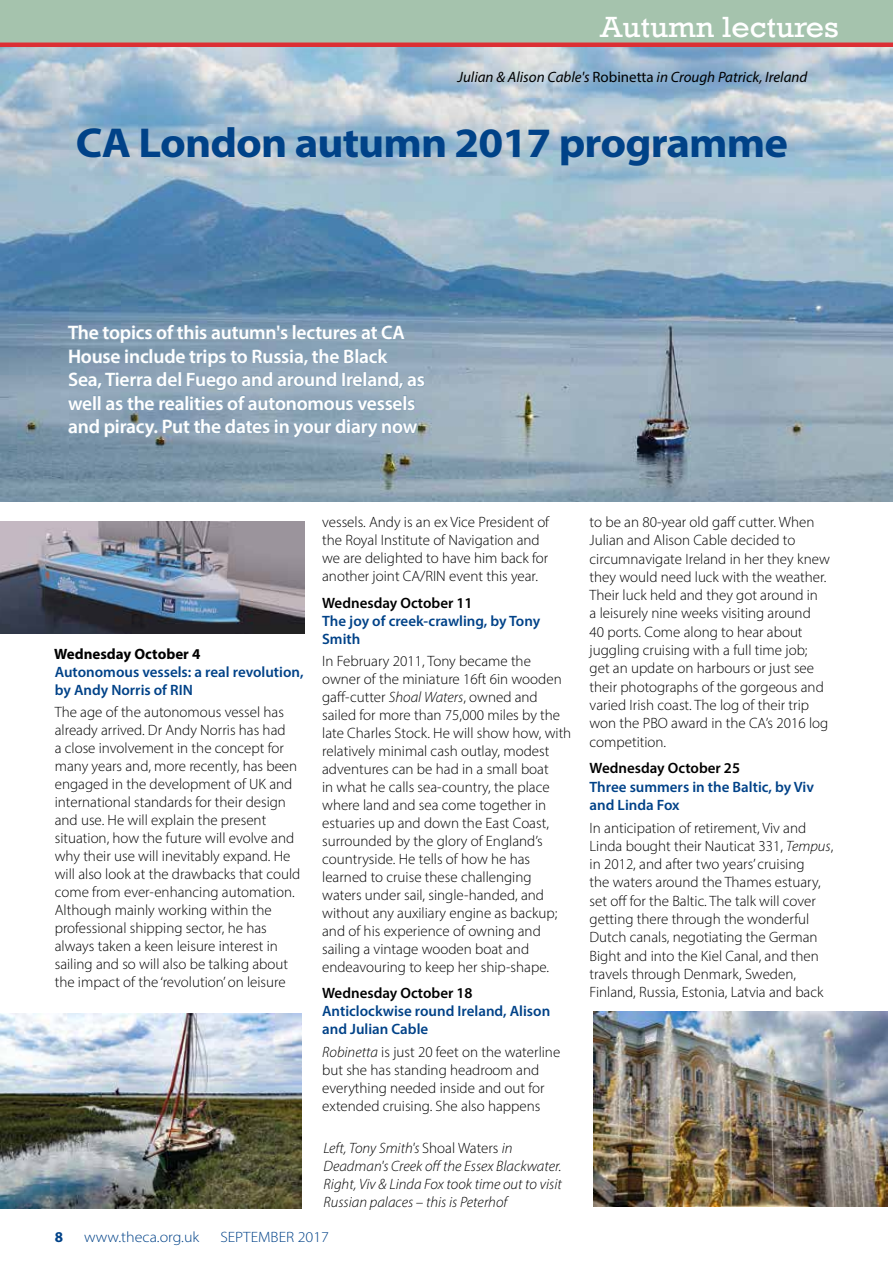
<style>
.page{position:relative;width:893px;height:1263px;background:#fff}
.page>*{position:absolute;margin:0;border:0;box-sizing:border-box;transform-origin:0 0}
.t1{font:700 42px "Myriad Pro";letter-spacing:-.02em;color:#004288;scale:1.07 1}
.t2{font:30px "Rockwell";color:#fff;scale:1.07 1}
.t3{font:600 19.5px/23.4px "Myriad Pro";letter-spacing:-.01em;color:#fff}
.t4{font:300 15px/18px "Myriad Pro";color:#000}
.t5{font:600 15px/18px "Myriad Pro";color:#004288}
.t6{font:italic 300 15px/18px "Myriad Pro";color:#000}
.t7{font:600 15px "Myriad Pro";color:#000}
.t8{font:italic 15px "Myriad Pro";color:#000}
.t9{font:300 15px "Myriad Pro";color:#004288;scale:1.07 1}
.t10{font:700 15px "Myriad Pro";color:#000}
.t11{font:700 15px "Myriad Pro";color:#004288}
.s1{font-style:normal}
.s2{font-style:italic}
</style>
<div class="page">
<img style="left:0;top:47px;width:893px;height:455px">
<svg style="left:66px;top:300px;width:360px;height:163px;background:#829db2"></svg>
<div style="left:0;top:0;width:893px;height:43px;background:#a5c3ad"></div>
<img style="left:0;top:521px;width:304px;height:113px">
<img style="left:0;top:1014px;width:301px;height:195px">
<img style="left:594px;top:1011px;width:293px;height:196px">
<hr style="left:0;top:43px;width:893px;height:4px;background:#dc2f34">
<h2 class="t2" style="left:600px;top:9px;width:225px">Autumn lectures</h2>
<p class="t8" style="left:458px;top:68px;width:351px">Julian &amp; Alison Cable's <span class="s1">Robinetta</span> in Crough Patrick, Ireland</p>
<h1 class="t1" style="left:76px;top:115px;width:667px">CA London autumn 2017 programme</h1>
<h3 class="t3" style="left:68px;top:321px;width:358px">The topics of this autumn's lectures at CA House include trips to Russia, the Black Sea, Tierra del Fuego and around Ireland, as well as the realities of autonomous vessels and piracy. Put the dates in your diary now</h3>
<p class="t10" style="left:54px;top:644px;width:148px">Wednesday October 4</p>
<p class="t5" style="left:55px;top:662px;width:250px">Autonomous vessels: a real revolution, by Andy Norris of RIN</p>
<p class="t4" style="left:55px;top:703px;width:247px">The age of the autonomous vessel has already arrived. Dr Andy Norris has had<br>a close involvement in the concept for many years and, more recently, has been engaged in the development of UK and international standards for their design and use. He will explain the present situation, how the future will evolve and why their use will inevitably expand. He will also look at the drawbacks that could come from ever-enhancing automation.<br>Although mainly working within the professional shipping sector, he has always taken a keen leisure interest in sailing and so will also be talking about the impact of the ‘revolution’ on leisure</p>
<p class="t4" style="left:322px;top:513px;width:229px">vessels. Andy is an ex Vice President of the Royal Institute of Navigation and we are delighted to have him back for another joint CA/RIN event this year.</p>
<p class="t7" style="left:322px;top:593px;width:152px">Wednesday October 11</p>
<p class="t5" style="left:322px;top:611px;width:220px">The joy of creek-crawling, by Tony<br>Smith</p>
<p class="t4" style="left:322px;top:652px;width:251px">In February 2011, Tony became the owner of the miniature 16ft 6in wooden gaff-cutter <span class="s2">Shoal Waters</span>, owned and sailed for more than 75,000 miles by the late Charles Stock. He will show how, with relatively minimal cash outlay, modest adventures can be had in a small boat<br>in what he calls sea-country, the place where land and sea come together in estuaries up and down the East Coast, surrounded by the glory of England’s countryside. He tells of how he has learned to cruise these challenging waters under sail, single-handed, and without any auxiliary engine as backup; and of his experience of owning and sailing a vintage wooden boat and endeavouring to keep her ship-shape.</p>
<p class="t7" style="left:322px;top:984px;width:152px">Wednesday October 18</p>
<p class="t5" style="left:322px;top:1002px;width:230px">Anticlockwise round Ireland, Alison and Julian Cable</p>
<p class="t4" style="left:322px;top:1042px;width:240px"><span class="s2">Robinetta</span> is just 20 feet on the waterline but she has standing headroom and everything needed inside and out for extended cruising. She also happens</p>
<p class="t6" style="left:323px;top:1138px;width:240px">Left, Tony Smith's <span class="s1">Shoal Waters</span> in Deadman's Creek off the Essex Blackwater.<br>Right, Viv &amp; Linda Fox took time out to visit Russian palaces – this is Peterhof</p>
<p class="t11" style="left:55px;top:1227px;width:10px">8</p>
<p class="t9" style="left:84px;top:1227px;width:109px">www.theca.org.uk</p>
<p class="t9" style="left:220px;top:1227px;width:103px">SEPTEMBER 2017</p>
<p class="t4" style="left:590px;top:513px;width:242px">to be an 80-year old gaff cutter. When Julian and Alison Cable decided to circumnavigate Ireland in her they knew they would need luck with the weather.<br>Their luck held and they got around in<br>a leisurely nine weeks visiting around<br>40 ports. Come along to hear about juggling cruising with a full time job; get an update on harbours or just see their photographs of the gorgeous and varied Irish coast. The log of their trip won the PBO award in the CA’s 2016 log competition.</p>
<p class="t7" style="left:590px;top:759px;width:152px">Wednesday October 25</p>
<p class="t5" style="left:590px;top:777px;width:226px">Three summers in the Baltic, by Viv and Linda Fox</p>
<p class="t4" style="left:590px;top:818px;width:245px">In anticipation of retirement, Viv and Linda bought their Nauticat 331, <span class="s2">Tempus</span>, in 2012, and after two years’ cruising<br>the waters around the Thames estuary, set off for the Baltic. The talk will cover getting there through the wonderful Dutch canals, negotiating the German Bight and into the Kiel Canal, and then travels through Denmark, Sweden, Finland, Russia, Estonia, Latvia and back</p>
</div>
